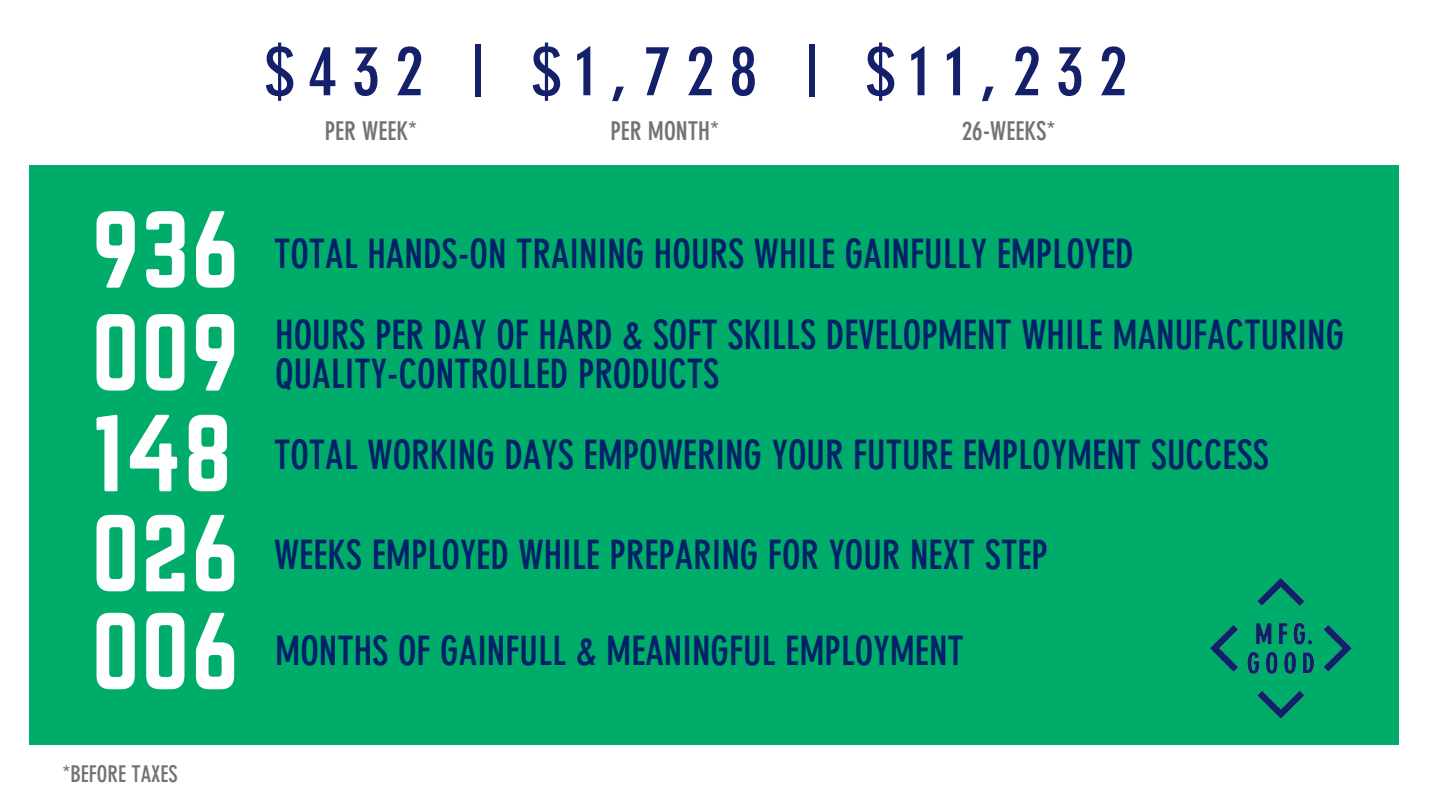
<style>
.page{position:relative;width:1440px;height:810px;background:#fff}
.page>*{position:absolute;margin:0;border:0;box-sizing:border-box;transform-origin:0 0}
.t1{font:95.6px "Norwester";letter-spacing:.02em;color:#fff}
.t2{font:68.3px "DIN Neu Gro Bol Con";letter-spacing:.225em;color:#14216a}
.t3{font:40px "DIN Neu Gro Bol Con";color:#012169}
.t4{font:25.6px "DIN Neu Gro Bol Con";color:#737373}
.t5{font:22.8px "DIN Neu Gro Bol Con";color:#737373}
</style>
<div class="page">
<div style="left:29px;top:165px;width:1370px;height:580px;background:#00ac69"></div>
<img style="left:1209px;top:577px;width:143px;height:142px">
<p class="t1" style="left:92px;top:192px;width:149px">936</p>
<p class="t1" style="left:92px;top:295px;width:149px">009</p>
<p class="t1" style="left:92px;top:396px;width:142px">148</p>
<p class="t1" style="left:92px;top:496px;width:149px">026</p>
<p class="t1" style="left:92px;top:594px;width:149px">006</p>
<p class="t5" style="left:62px;top:761px;width:117px">*BEFORE TAXES</p>
<p class="t2" style="left:266px;top:34px;width:863px">$432 | $1,728 | $11,232</p>
<p class="t4" style="left:325px;top:117px;width:94px">PER WEEK*</p>
<p class="t4" style="left:610px;top:117px;width:110px">PER MONTH*</p>
<p class="t4" style="left:962px;top:117px;width:95px">26-WEEKS*</p>
<p class="t3" style="left:274px;top:232px;width:861px">TOTAL HANDS-ON TRAINING HOURS WHILE GAINFULLY EMPLOYED</p>
<p class="t3" style="left:275px;top:313px;width:1071px">HOURS PER DAY OF HARD &amp; SOFT SKILLS DEVELOPMENT WHILE MANUFACTURING</p>
<p class="t3" style="left:275px;top:352px;width:446px">QUALITY-CONTROLLED PRODUCTS</p>
<p class="t3" style="left:274px;top:433px;width:997px">TOTAL WORKING DAYS EMPOWERING YOUR FUTURE EMPLOYMENT SUCCESS</p>
<p class="t3" style="left:274px;top:533px;width:775px">WEEKS EMPLOYED WHILE PREPARING FOR YOUR NEXT STEP</p>
<p class="t3" style="left:275px;top:629px;width:690px">MONTHS OF GAINFULL &amp; MEANINGFUL EMPLOYMENT</p>
</div>
